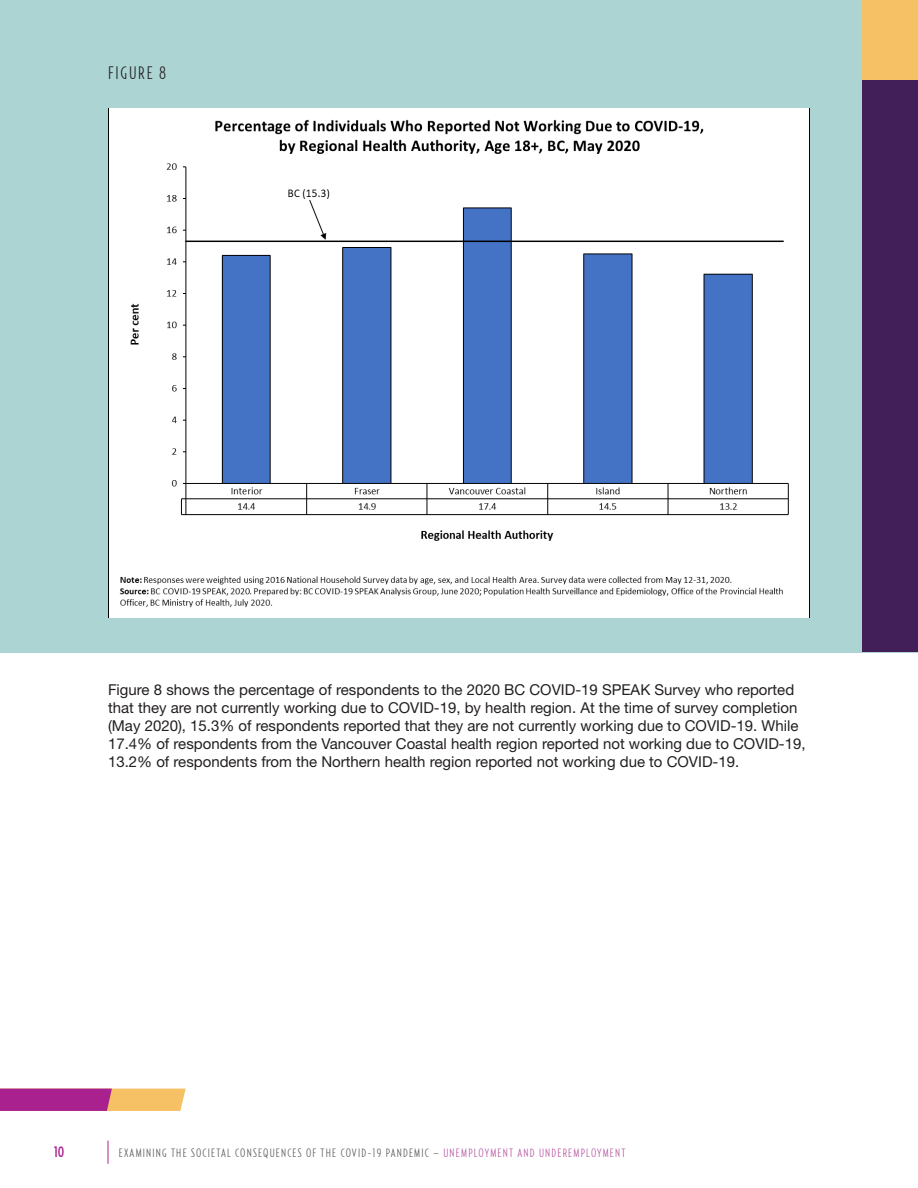
<style>
.page{position:relative;width:918px;height:1188px;background:#fff}
.page>*{position:absolute;margin:0;border:0;box-sizing:border-box;transform-origin:0 0}
.t1{font:300 18px "Relay Comp";color:#231f20}
.Body{font:15px/18px "Helvetica Neue LT Std";color:#231f20}
.t2{font:500 15px "Relay Comp";color:#a9218e}
.t3{font:300 12px "Relay Comp";letter-spacing:.1em;color:#57585a}
.t4{font:300 12px "Relay Comp";letter-spacing:.1em;color:#b554a1}
.s1{color:#b554a1}
</style>
<div class="page">
<div style="left:0;top:0;width:918px;height:652px;background:#abd4d3"></div>
<svg style="left:0;top:1089px;width:186px;height:22px;background:#c8637f"></svg>
<svg style="left:108px;top:1141px;width:1px;height:23px"></svg>
<div style="left:862px;top:80px;width:56px;height:572px;background:#421f58"></div>
<div style="left:862px;top:0;width:56px;height:80px;background:#f6c064"></div>
<img style="left:108px;top:108px;width:702px;height:510px">
<p class="t1" style="left:108px;top:62px;width:60px">FIGURE 8</p>
<p class="Body" style="left:108px;top:681px;width:699px">Figure 8 shows the percentage of respondents to the 2020 BC COVID-19 SPEAK Survey who reported that they are not currently working due to COVID-19, by health region. At the time of survey completion (May 2020), 15.3% of respondents reported that they are not currently working due to COVID-19. While 17.4% of respondents from the Vancouver Coastal health region reported not working due to COVID-19, 13.2% of respondents from the Northern health region reported not working due to COVID-19.</p>
<p class="t2" style="left:54px;top:1143px;width:12px">10</p>
<p class="t3" style="left:119px;top:1146px;width:338px">EXAMINING THE SOCIETAL CONSEQUENCES OF THE COVID-19 PANDEMIC – <span class="s1">UNEMPLO</span></p>
<p class="t4" style="left:485px;top:1146px;width:13px">YMENT</p>
<p class="t4" style="left:518px;top:1146px;width:7px">AND</p>
<p class="t4" style="left:539px;top:1146px;width:36px">UNDEREMPLO</p>
<p class="t4" style="left:597px;top:1146px;width:13px">YMENT</p>
</div>
